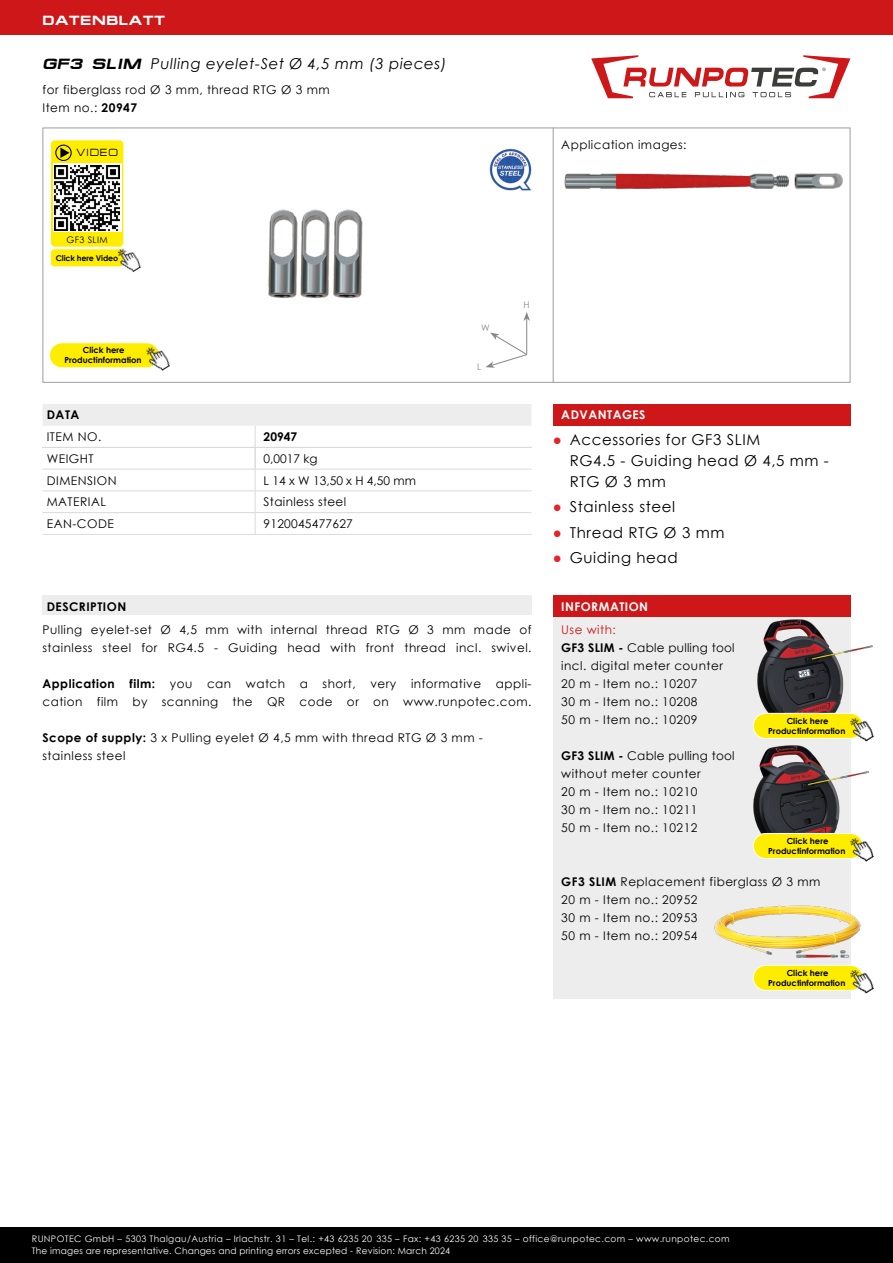
<style>
.page{position:relative;width:893px;height:1263px;background:#fff}
.page>*{position:absolute;margin:0;border:0;box-sizing:border-box;transform-origin:0 0}
.t1{font:15px/21px "Century Gothic";letter-spacing:.04em;color:#000}
.t2{font:italic 15px "Century Gothic";letter-spacing:.04em;color:#000}
.t3{font:700 13.5px "Micro Extended";letter-spacing:.04em;color:#fff}
.t4{font:12px/18px "Century Gothic";letter-spacing:.04em;color:#000}
.t5{font:700 12px "Century Gothic";letter-spacing:.04em;color:#fff}
.t6{font:700 12px "Century Gothic";letter-spacing:.04em;color:#000}
.t7{font:12px "Century Gothic";letter-spacing:.02em;color:#000}
.t8{font:10.5px "Micro Extended";letter-spacing:.08em;color:#000}
.t9{font:9px/12px "Century Gothic";letter-spacing:.04em;color:#fff}
.t10{font:9px "Century Gothic";letter-spacing:.04em;color:#000}
.t11{font:9px "Century Gothic";color:#878787}
.t12{font:700 8.4px/10.1px "Century Gothic";color:#000;text-align:center}
.t13{font:700 7.95px "Century Gothic";letter-spacing:-.02em;color:#000}
.s1{font-family:"Micro Extended";font-weight:700}
.s2{font-weight:700}
.s3{color:#e52329}
.s4{color:#cd1719}
</style>
<div class="page">
<div style="left:43px;top:128px;width:807px;height:255px;border:1px solid #9d9d9c"></div>
<div style="left:0;top:0;width:893px;height:34px;background:#cd1719"></div>
<svg style="left:591px;top:55px;width:259px;height:43px"></svg>
<div style="left:0;top:1228px;width:893px;height:35px;background:#000"></div>
<svg style="left:43px;top:404px;width:488px;height:130px"></svg>
<hr style="left:43px;top:534px;width:212px;height:1px;background:#dadada">
<hr style="left:255px;top:534px;width:276px;height:1px;background:#dadada">
<div style="left:553px;top:404px;width:297px;height:21px;background:#cd1719"></div>
<hr style="left:553px;top:128px;width:1px;height:255px;background:#9d9d9c">
<img style="left:268px;top:209px;width:95px;height:90px">
<hr style="left:526px;top:318px;width:1px;height:36px;background:#878787">
<svg style="left:523px;top:312px;width:7px;height:9px"></svg>
<svg style="left:485px;top:333px;width:42px;height:35px"></svg>
<img style="left:564px;top:173px;width:225px;height:16px">
<img style="left:794px;top:173px;width:48px;height:17px">
<div style="left:43px;top:595px;width:488px;height:19px;background:#ededed"></div>
<div style="left:49px;top:343px;width:110px;height:25px;background:#ffed00;border-radius:13px"></div>
<div style="left:49px;top:342px;width:111px;height:26px;border:1px solid #fff;border-radius:13px"></div>
<img style="left:141px;top:342px;width:29px;height:29px">
<img style="left:114px;top:243px;width:27px;height:29px">
<svg style="left:51px;top:140px;width:72px;height:126px;background:#f8e815"></svg>
<svg style="left:53px;top:164px;width:68px;height:68px"></svg>
<img style="left:55px;top:165px;width:65px;height:65px">
<img style="left:850px;top:729px;width:24px;height:15px">
<img style="left:850px;top:849px;width:24px;height:17px">
<img style="left:850px;top:963px;width:24px;height:34px">
<div style="left:553px;top:617px;width:297px;height:382px;background:#ededed"></div>
<div style="left:553px;top:595px;width:297px;height:22px;background:#cd1719"></div>
<img style="left:714px;top:905px;width:147px;height:55px">
<img style="left:753px;top:744px;width:118px;height:111px">
<img style="left:757px;top:619px;width:116px;height:110px">
<div style="left:753px;top:713px;width:110px;height:25px;background:#ffed00;border-radius:13px"></div>
<div style="left:753px;top:713px;width:111px;height:26px;border:1px solid #fff;border-radius:13px"></div>
<div style="left:753px;top:833px;width:110px;height:25px;background:#ffed00;border-radius:13px"></div>
<div style="left:753px;top:833px;width:111px;height:26px;border:1px solid #fff;border-radius:13px"></div>
<div style="left:753px;top:965px;width:110px;height:25px;background:#ffed00;border-radius:13px"></div>
<div style="left:753px;top:965px;width:111px;height:26px;border:1px solid #fff;border-radius:13px"></div>
<img style="left:489px;top:148px;width:43px;height:43px">
<p class="t3" style="left:43px;top:13px;width:124px">DATENBLATT</p>
<p class="t2" style="left:43px;top:53px;width:406px"><span class="s1">GF3 SLIM</span> Pulling eyelet-Set Ø 4,5 mm (3 pieces)</p>
<p class="t4" style="left:43px;top:81px;width:289px">for fiberglass rod Ø 3 mm, thread RTG Ø 3 mm<br>Item no.: <span class="s2">20947</span></p>
<p class="t8" style="left:77px;top:147px;width:43px">VIDEO</p>
<p class="t4" style="left:561px;top:136px;width:127px">Application images:</p>
<p class="t10" style="left:67px;top:233px;width:43px">GF3 SLIM</p>
<p class="t13" style="left:56px;top:252px;width:64px">Click here Video</p>
<p class="t12" style="left:65px;top:345px;width:79px">Click here<br>Productinformation</p>
<p class="t6" style="left:47px;top:406px;width:34px">DATA</p>
<p class="t4" style="left:47px;top:428px;width:56px">ITEM NO.</p>
<p class="t6" style="left:264px;top:428px;width:35px">20947</p>
<p class="t4" style="left:47px;top:449px;width:48px">WEIGHT</p>
<p class="t4" style="left:264px;top:449px;width:55px">0,0017 kg</p>
<p class="t4" style="left:47px;top:471px;width:71px">DIMENSION</p>
<p class="t4" style="left:264px;top:471px;width:154px">L 14 x W 13,50 x H 4,50 mm</p>
<p class="t4" style="left:47px;top:493px;width:61px">MATERIAL</p>
<p class="t4" style="left:264px;top:493px;width:84px">Stainless steel</p>
<p class="t4" style="left:47px;top:514px;width:69px">EAN-CODE</p>
<p class="t7" style="left:264px;top:515px;width:91px">9120045477627</p>
<p class="t6" style="left:47px;top:597px;width:81px">DESCRIPTION</p>
<p class="t11" style="left:481px;top:321px;width:10px">W</p>
<p class="t11" style="left:477px;top:361px;width:6px">L</p>
<p class="t11" style="left:524px;top:299px;width:8px">H</p>
<p class="t4" style="left:43px;top:621px;width:490px">Pulling eyelet-set Ø 4,5 mm with internal thread RTG Ø 3 mm made of stainless steel for RG4.5 - Guiding head with front thread incl. swivel.</p>
<p class="t4" style="left:43px;top:675px;width:491px"><span class="s2">Application film:</span> you can watch a short, very informative appli&shy;cation film by scanning the QR code or on www.runpotec.com.</p>
<p class="t4" style="left:43px;top:729px;width:442px"><span class="s2">Scope of supply:</span> 3 x Pulling eyelet Ø 4,5 mm with thread RTG Ø 3 mm - stainless steel</p>
<p class="t5" style="left:561px;top:406px;width:86px">ADVANTAGES</p>
<p class="t1" style="left:570px;top:429px;width:261px;text-indent:-17px"><span class="s3">●</span> Accessories for GF3 SLIM<br>RG4.5 - Guiding head Ø 4,5 mm -<br>RTG Ø 3 mm</p>
<p class="t1" style="left:553px;top:496px;width:124px"><span class="s3">●</span> Stainless steel</p>
<p class="t1" style="left:553px;top:521px;width:173px"><span class="s3">●</span> Thread RTG Ø 3 mm</p>
<p class="t1" style="left:553px;top:547px;width:126px"><span class="s3">●</span> Guiding head</p>
<p class="t5" style="left:561px;top:597px;width:88px">INFORMATION</p>
<p class="t4" style="left:561px;top:621px;width:175px"><span class="s4">Use with:<br></span><span class="s2">GF3 SLIM -</span> Cable pulling tool incl. digital meter counter<br>20 m - Item no.: 10207<br>30 m - Item no.: 10208<br>50 m - Item no.: 10209</p>
<p class="t4" style="left:561px;top:747px;width:175px"><span class="s2">GF3 SLIM -</span> Cable pulling tool without meter counter<br>20 m - Item no.: 10210<br>30 m - Item no.: 10211<br>50 m - Item no.: 10212</p>
<p class="t12" style="left:768px;top:715px;width:79px">Click here<br>Productinformation</p>
<p class="t12" style="left:768px;top:835px;width:79px">Click here<br>Productinformation</p>
<p class="t4" style="left:561px;top:873px;width:261px"><span class="s2">GF3 SLIM</span> Replacement fiberglass Ø 3 mm<br>20 m - Item no.: 20952<br>30 m - Item no.: 20953<br>50 m - Item no.: 20954</p>
<p class="t12" style="left:768px;top:967px;width:79px">Click here<br>Productinformation</p>
<p class="t9" style="left:32px;top:1233px;width:699px">RUNPOTEC GmbH – 5303 Thalgau/Austria – Irlachstr. 31 – Tel.: +43 6235 20 335 – Fax: +43 6235 20 335 35 – office@runpotec.com – www.runpotec.com<br>The images are representative. Changes and printing errors excepted - Revision: March 2024</p>
</div>
